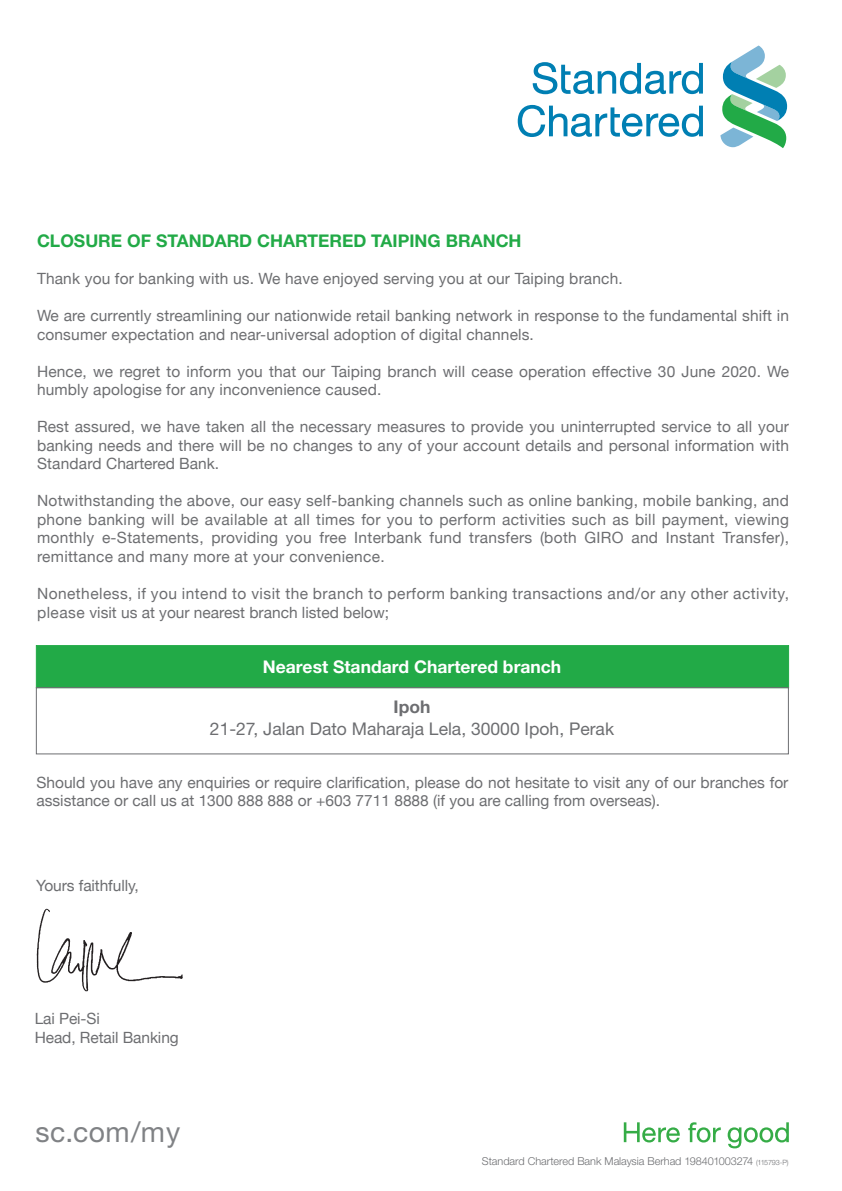
<style>
.page{position:relative;width:842px;height:1191px;background:#fff}
.page>*{position:absolute;margin:0;border:0;box-sizing:border-box;transform-origin:0 0}
.t1{font:28.35px "Helvetica Neue LT Std";letter-spacing:.01em;color:#808285}
.t2{font:17.5px "Helvetica Neue LT Std";color:#6d6e71}
.t3{font:700 17.5px "Helvetica Neue LT Std";color:#22aa47}
.t4{font:700 17.5px "Helvetica Neue LT Std";color:#fff}
.t5{font:700 17.5px "Helvetica Neue LT Std";color:#6d6e71}
.t6{font:15.5px/18.5px "Helvetica Neue";letter-spacing:.01em;color:#6d6e71}
.t7{font:15.5px/18.5px "Helvetica Neue";letter-spacing:.03em;color:#6d6e71}
.t8{font:300 10.9px "Helvetica Neue LT Std";letter-spacing:-.005em;color:#6d6e71}
.s1{font-size:7.25px}
</style>
<div class="page">
<svg style="left:688px;top:1122px;width:101px;height:26px"></svg>
<svg style="left:624px;top:1122px;width:56px;height:20px"></svg>
<svg style="left:533px;top:62px;width:170px;height:32px"></svg>
<svg style="left:518px;top:105px;width:185px;height:32px"></svg>
<svg style="left:720px;top:45px;width:67px;height:103px"></svg>
<svg style="left:37px;top:908px;width:146px;height:83px"></svg>
<div style="left:36px;top:645px;width:753px;height:43px;background:#22aa47;border:1px solid #22aa47"></div>
<div style="left:36px;top:687px;width:753px;height:67px;border:1px solid #6d6e71"></div>
<p class="t3" style="left:37px;top:230px;width:486px">CLOSURE OF STANDARD CHARTERED TAIPING BRANCH</p>
<p class="t6" style="left:37px;top:270px;width:587px">Thank you for banking with us. We have enjoyed serving you at our Taiping branch.</p>
<p class="t6" style="left:37px;top:307px;width:753px">We are currently streamlining our nationwide retail banking network in response to the fundamental shift in consumer expectation and near-universal adoption of digital channels.</p>
<p class="t6" style="left:37px;top:363px;width:754px">Hence, we regret to inform you that our Taiping branch will cease operation effective 30 June 2020. We humbly apologise for any inconvenience caused.</p>
<p class="t6" style="left:37px;top:418px;width:753px;text-align:justify">Rest assured, we have taken all the necessary measures to provide you uninterrupted service to all your banking needs and there will be no changes to any of your account details and personal information with Standard Chartered Bank.</p>
<p class="t6" style="left:37px;top:492px;width:753px;text-align:justify">Notwithstanding the above, our easy self-banking channels such as online banking, mobile banking, and phone banking will be available at all times for you to perform activities such as bill payment, viewing monthly e-Statements, providing you free Interbank fund transfers (both GIRO and Instant Transfer), remittance and many more at your convenience.</p>
<p class="t7" style="left:37px;top:585px;width:753px">Nonetheless, if you intend to visit the branch to perform banking transactions and/or any other activity, please visit us at your nearest branch listed below;</p>
<p class="t4" style="left:263px;top:656px;width:300px">Nearest Standard Chartered branch</p>
<p class="t5" style="left:394px;top:696px;width:38px">Ipoh</p>
<p class="t2" style="left:210px;top:718px;width:406px">21-27, Jalan Dato Maharaja Lela, 30000 Ipoh, Perak</p>
<p class="t6" style="left:36px;top:774px;width:753px">Should you have any enquiries or require clarification, please do not hesitate to visit any of our branches for assistance or call us at 1300 888 888 or +603 7711 8888 (if you are calling from overseas).</p>
<p class="t6" style="left:36px;top:877px;width:104px">Yours faithfully,</p>
<p class="t6" style="left:35px;top:1010px;width:146px">Lai Pei-Si<br>Head, Retail Banking</p>
<h1 class="t1" style="left:36px;top:1115px;width:146px">sc.com/my</h1>
<p class="t8" style="left:482px;top:1154px;width:308px">Standard Chartered Bank Malaysia Berhad 198401003274 <span class="s1">(115793-P)</span></p>
</div>
